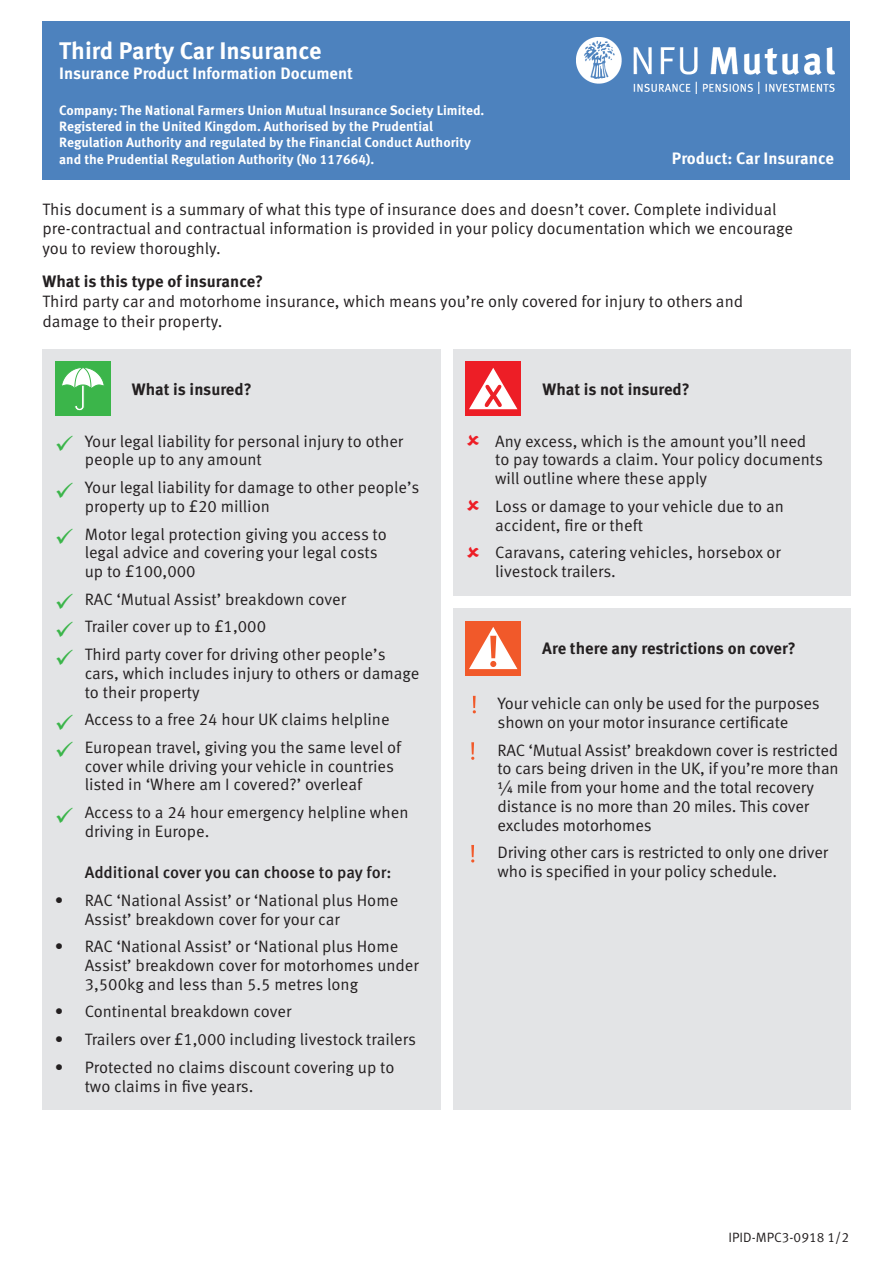
<style>
.page{position:relative;width:893px;height:1263px;background:#fff}
.page>*{position:absolute;margin:0;border:0;box-sizing:border-box;transform-origin:0 0}
.t1{font:700 24px "Meta Pro";color:#fff}
.t2{font:16.5px/18.8px "Meta Pro";letter-spacing:-.005em;color:#231f20}
.t3{font:700 16.5px "Meta Pro";color:#231f20}
.t4{font:700 16.5px "Meta Pro";color:#fff}
.t5{font:500 16.5px "Meta Pro";color:#231f20}
.t6{font:700 13.5px/16.2px "Meta Pro";color:#fff}
.t7{font:13.5px "Meta Pro";color:#231f20}
.s1{color:#3bb54a}
</style>
<div class="page">
<div style="left:43px;top:21px;width:807px;height:159px;background:#4d82be"></div>
<div style="left:43px;top:349px;width:398px;height:761px;background:#e3e4e6"></div>
<div style="left:453px;top:349px;width:397px;height:247px;background:#e3e4e6"></div>
<div style="left:453px;top:608px;width:397px;height:502px;background:#e3e4e6"></div>
<img style="left:576px;top:38px;width:259px;height:55px">
<div style="left:55px;top:362px;width:56px;height:54px;background:#3bb54a"></div>
<svg style="left:61px;top:367px;width:43px;height:44px"></svg>
<div style="left:465px;top:362px;width:56px;height:54px;background:#ed1e26"></div>
<svg style="left:469px;top:368px;width:48px;height:41px"></svg>
<div style="left:465px;top:621px;width:56px;height:54px;background:#f1592a"></div>
<svg style="left:469px;top:627px;width:48px;height:42px"></svg>
<svg style="left:473px;top:696px;width:3px;height:17px"></svg>
<svg style="left:471px;top:742px;width:3px;height:18px"></svg>
<svg style="left:471px;top:845px;width:3px;height:17px"></svg>
<h2 class="t1" style="left:59px;top:36px;width:264px">Third Party Car Insurance</h2>
<h4 class="t4" style="left:59px;top:63px;width:295px">Insurance Product Information Document</h4>
<p class="t6" style="left:59px;top:103px;width:427px">Company: The National Farmers Union Mutual Insurance Society Limited.<br>Registered in the United Kingdom. Authorised by the Prudential Regulation Authority and regulated by the Financial Conduct Authority and the Prudential Regulation Authority (No 117664).</p>
<p class="t4" style="left:672px;top:147px;width:164px">Product: Car Insurance</p>
<p class="t2" style="left:43px;top:199px;width:752px;line-height:19.8px">This document is a summary of what this type of insurance does and doesn’t cover. Complete individual pre-contractual and contractual information is provided in your policy documentation which we encourage you to review thoroughly.</p>
<h4 class="t3" style="left:43px;top:271px;width:222px">What is this type of insurance?</h4>
<p class="t2" style="left:43px;top:293px;width:702px">Third party car and motorhome insurance, which means you’re only covered for injury to others and</p>
<p class="t2" style="left:43px;top:312px;width:181px">damage to their property.</p>
<p class="t3" style="left:132px;top:378px;width:121px">What is insured?</p>
<p class="t2" style="left:85px;top:432px;width:320px;text-indent:-30px"><span class="s1">✓</span> Your legal liability for personal injury to other people up to any amount</p>
<p class="t2" style="left:85px;top:478px;width:336px;text-indent:-30px"><span class="s1">✓</span> Your legal liability for damage to other people’s property up to £20 million</p>
<p class="t2" style="left:85px;top:525px;width:304px;text-indent:-30px"><span class="s1">✓</span> Motor legal protection giving you access to legal advice and covering your legal costs up to £100,000</p>
<p class="t2" style="left:55px;top:590px;width:293px"><span class="s1">✓</span> RAC ‘Mutual Assist’ breakdown cover</p>
<p class="t2" style="left:55px;top:618px;width:213px"><span class="s1">✓</span> Trailer cover up to £1,000</p>
<p class="t2" style="left:85px;top:645px;width:336px;text-indent:-30px"><span class="s1">✓</span> Third party cover for driving other people’s cars, which includes injury to others or damage to their property</p>
<p class="t2" style="left:55px;top:711px;width:336px"><span class="s1">✓</span> Access to a free 24 hour UK claims helpline</p>
<p class="t2" style="left:85px;top:738px;width:319px;text-indent:-30px"><span class="s1">✓</span> European travel, giving you the same level of cover while driving your vehicle in countries listed in ‘Where am I covered?’ overleaf</p>
<p class="t2" style="left:85px;top:803px;width:325px;text-indent:-30px"><span class="s1">✓</span> Access to a 24 hour emergency helpline when driving in Europe.</p>
<p class="t5" style="left:85px;top:862px;width:308px">Additional cover you can choose to pay for:</p>
<p class="t2" style="left:85px;top:891px;width:315px;text-indent:-30px">• RAC ‘National Assist’ or ‘National plus Home<br>Assist’ breakdown cover for your car</p>
<p class="t2" style="left:85px;top:938px;width:336px;text-indent:-30px">• RAC ‘National Assist’ or ‘National plus Home<br>Assist’ breakdown cover for motorhomes under<br>3,500kg and less than 5.5 metres long</p>
<p class="t2" style="left:55px;top:1003px;width:238px">• Continental breakdown cover</p>
<p class="t2" style="left:55px;top:1030px;width:362px">• Trailers over £1,000 including livestock trailers</p>
<p class="t2" style="left:85px;top:1058px;width:311px;text-indent:-30px">• Protected no claims discount covering up to two claims in fve years.</p>
<h4 class="t3" style="left:542px;top:379px;width:149px">What is not insured?</h4>
<p class="t2" style="left:495px;top:432px;width:329px">Any excess, which is the amount you’ll need to pay towards a claim. Your policy documents will outline where these apply</p>
<p class="t2" style="left:495px;top:497px;width:290px">Loss or damage to your vehicle due to an accident, fre or theft</p>
<p class="t2" style="left:495px;top:544px;width:287px">Caravans, catering vehicles, horsebox or livestock trailers.</p>
<h4 class="t3" style="left:542px;top:638px;width:255px">Are there any restrictions on cover?</h4>
<p class="t2" style="left:498px;top:695px;width:324px">Your vehicle can only be used for the purposes shown on your motor insurance certifcate</p>
<p class="t2" style="left:498px;top:741px;width:343px">RAC ‘Mutual Assist’ breakdown cover is restricted to cars being driven in the UK, if you’re more than ¼ mile from your home and the total recovery distance is no more than 20 miles. This cover excludes motorhomes</p>
<p class="t2" style="left:498px;top:844px;width:332px">Driving other cars is restricted to only one driver who is specifed in your policy schedule.</p>
<p class="t7" style="left:729px;top:1228px;width:122px">IPID-MPC3-0918 1/2</p>
</div>
